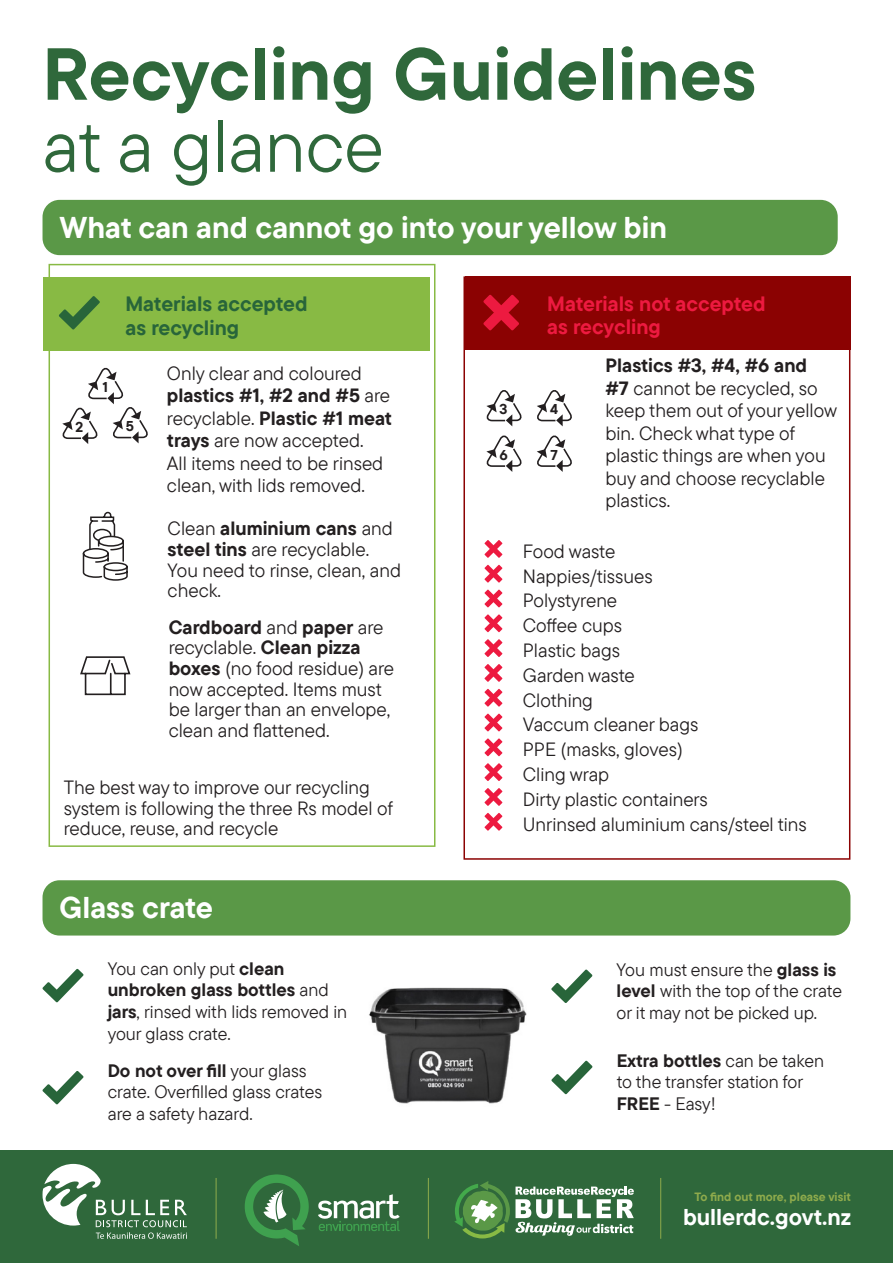
<style>
.page{position:relative;width:893px;height:1263px;background:#fff}
.page>*{position:absolute;margin:0;border:0;box-sizing:border-box;transform-origin:0 0}
.Headline{font:700 73.5px/72px "TT Commons Pro";color:#2f683b}
.t1{font:700 30px "TT Commons Pro";color:#fff}
.t2{font:700 22.8px "TT Commons Pro";color:#fff}
.Headline-2{font:700 20.7px/23.2px "TT Commons Pro";color:#ed1a40}
.Headline-3{font:700 20.7px/23.2px "TT Commons Pro";color:#28653a}
.t3{font:19.2px/22.5px "TT Commons Pro";color:#231f20}
.Body{font:18px/21.6px "TT Commons Pro";color:#231f20}
.t4{font:700 14.25px "TT Commons Pro";color:#231f20}
.t5{font:700 12px "TT Commons Pro";color:#8fab4c}
.s1{font-weight:400}
.s2{font-weight:700}
</style>
<div class="page">
<div style="left:0;top:1150px;width:893px;height:113px;background:#2f683b"></div>
<hr style="left:428px;top:1178px;width:1px;height:61px;background:#8fab4c">
<hr style="left:660px;top:1178px;width:1px;height:61px;background:#8fab4c">
<svg style="left:43px;top:1164px;width:144px;height:75px"></svg>
<hr style="left:216px;top:1178px;width:1px;height:61px;background:#8fab4c">
<svg style="left:454px;top:1181px;width:180px;height:57px"></svg>
<svg style="left:245px;top:1174px;width:64px;height:72px"></svg>
<svg style="left:318px;top:1194px;width:82px;height:37px"></svg>
<div style="left:49px;top:264px;width:386px;height:583px;border:2px solid #88ba44"></div>
<div style="left:43px;top:277px;width:386px;height:74px;background:#88ba44"></div>
<svg style="left:62px;top:367px;width:86px;height:77px"></svg>
<svg style="left:82px;top:511px;width:46px;height:70px"></svg>
<svg style="left:59px;top:296px;width:41px;height:34px"></svg>
<svg style="left:80px;top:656px;width:51px;height:40px"></svg>
<div style="left:463px;top:276px;width:387px;height:584px;border:2px solid #8b0202"></div>
<div style="left:465px;top:277px;width:385px;height:73px;background:#8b0202"></div>
<svg style="left:483px;top:295px;width:36px;height:35px"></svg>
<div style="left:43px;top:200px;width:795px;height:55px;background:#5a9847;border-radius:17px"></div>
<div style="left:43px;top:880px;width:807px;height:55px;background:#5a9847;border-radius:17px"></div>
<svg style="left:42px;top:969px;width:42px;height:33px"></svg>
<svg style="left:42px;top:1071px;width:42px;height:33px"></svg>
<svg style="left:551px;top:969px;width:41px;height:34px"></svg>
<svg style="left:551px;top:1060px;width:42px;height:34px"></svg>
<svg style="left:484px;top:540px;width:18px;height:18px"></svg>
<svg style="left:484px;top:565px;width:18px;height:18px"></svg>
<svg style="left:484px;top:589px;width:18px;height:18px"></svg>
<svg style="left:484px;top:614px;width:18px;height:18px"></svg>
<svg style="left:484px;top:639px;width:18px;height:18px"></svg>
<svg style="left:484px;top:664px;width:18px;height:18px"></svg>
<svg style="left:484px;top:689px;width:18px;height:18px"></svg>
<svg style="left:484px;top:713px;width:18px;height:18px"></svg>
<svg style="left:484px;top:738px;width:18px;height:18px"></svg>
<svg style="left:484px;top:763px;width:18px;height:18px"></svg>
<svg style="left:484px;top:788px;width:18px;height:18px"></svg>
<svg style="left:484px;top:813px;width:18px;height:18px"></svg>
<img style="left:369px;top:987px;width:158px;height:117px">
<svg style="left:486px;top:435px;width:36px;height:37px"></svg>
<svg style="left:537px;top:435px;width:35px;height:37px"></svg>
<svg style="left:486px;top:390px;width:36px;height:36px"></svg>
<svg style="left:537px;top:390px;width:35px;height:36px"></svg>
<p class="Headline" style="left:43px;top:38px;width:715px">Recycling Guidelines <span class="s1">at a glance</span></p>
<p class="t1" style="left:60px;top:205px;width:609px">What can and cannot go into your yellow bin</p>
<p class="Headline-3" style="left:125px;top:292px;width:184px">Materials accepted as recycling</p>
<p class="t4" style="left:102px;top:376px;width:7px">1</p>
<p class="t4" style="left:76px;top:416px;width:9px">2</p>
<p class="t4" style="left:126px;top:415px;width:10px">5</p>
<p class="t3" style="left:167px;top:362px;width:226px">Only clear and coloured <span class="s2">plastics #1, #2 and #5</span> are recyclable. <span class="s2">Plastic #1 meat trays</span> are now accepted.<br>All items need to be rinsed clean, with lids removed.</p>
<p class="t3" style="left:168px;top:518px;width:235px;line-height:20.7px">Clean <span class="s2">aluminium cans</span> and <span class="s2">steel tins</span> are recyclable.<br>You need to rinse, clean, and check.</p>
<p class="t3" style="left:169px;top:616px;width:227px;line-height:20.7px"><span class="s2">Cardboard</span> and <span class="s2">paper</span> are recyclable. <span class="s2">Clean pizza boxes</span> (no food residue) are now accepted. Items must be larger than an envelope, clean and flattened.</p>
<p class="t3" style="left:64px;top:777px;width:331px;line-height:20.7px">The best way to improve our recycling system is following the three Rs model of reduce, reuse, and recycle</p>
<p class="t1" style="left:60px;top:885px;width:155px">Glass crate</p>
<p class="Body" style="left:108px;top:958px;width:241px">You can only put <span class="s2">clean unbroken glass bottles</span> and <span class="s2">jars</span>, rinsed with lids removed in your glass crate.</p>
<p class="Body" style="left:108px;top:1060px;width:216px"><span class="s2">Do not over fill</span> your glass crate. Overfilled glass crates are a safety hazard.</p>
<p class="Headline-2" style="left:547px;top:292px;width:220px">Materials not accepted as recycling</p>
<p class="t3" style="left:605px;top:354px;width:233px"><span class="s2">Plastics #3, #4, #6 and<br>#7</span> cannot be recycled, so keep them out of your yellow bin. Check what type of plastic things are when you buy and choose recyclable plastics.</p>
<p class="t3" style="left:523px;top:540px;width:94px">Food waste</p>
<p class="t3" style="left:523px;top:565px;width:131px">Nappies/tissues</p>
<p class="t3" style="left:523px;top:589px;width:96px">Polystyrene</p>
<p class="t3" style="left:523px;top:614px;width:101px">Coffee cups</p>
<p class="t3" style="left:523px;top:639px;width:99px">Plastic bags</p>
<p class="t3" style="left:523px;top:664px;width:114px">Garden waste</p>
<p class="t3" style="left:523px;top:689px;width:72px">Clothing</p>
<p class="t3" style="left:523px;top:713px;width:177px">Vaccum cleaner bags</p>
<p class="t3" style="left:523px;top:738px;width:161px">PPE (masks, gloves)</p>
<p class="t3" style="left:523px;top:763px;width:88px">Cling wrap</p>
<p class="t3" style="left:523px;top:788px;width:187px">Dirty plastic containers</p>
<p class="t3" style="left:523px;top:813px;width:286px">Unrinsed aluminium cans/steel tins</p>
<p class="t4" style="left:500px;top:398px;width:9px">3</p>
<p class="t4" style="left:550px;top:398px;width:10px">4</p>
<p class="t4" style="left:499px;top:444px;width:10px">6</p>
<p class="t4" style="left:550px;top:444px;width:9px">7</p>
<p class="Body" style="left:617px;top:958px;width:227px">You must ensure the <span class="s2">glass is level</span> with the top of the crate or it may not be picked up.</p>
<p class="Body" style="left:617px;top:1049px;width:209px"><span class="s2">Extra bottles</span> can be taken to the transfer station for<br><span class="s2">FREE</span> - Easy!</p>
<p class="t5" style="left:694px;top:1187px;width:158px">To find out more, please visit</p>
<p class="t2" style="left:683px;top:1199px;width:170px">bullerdc.govt.nz</p>
</div>
